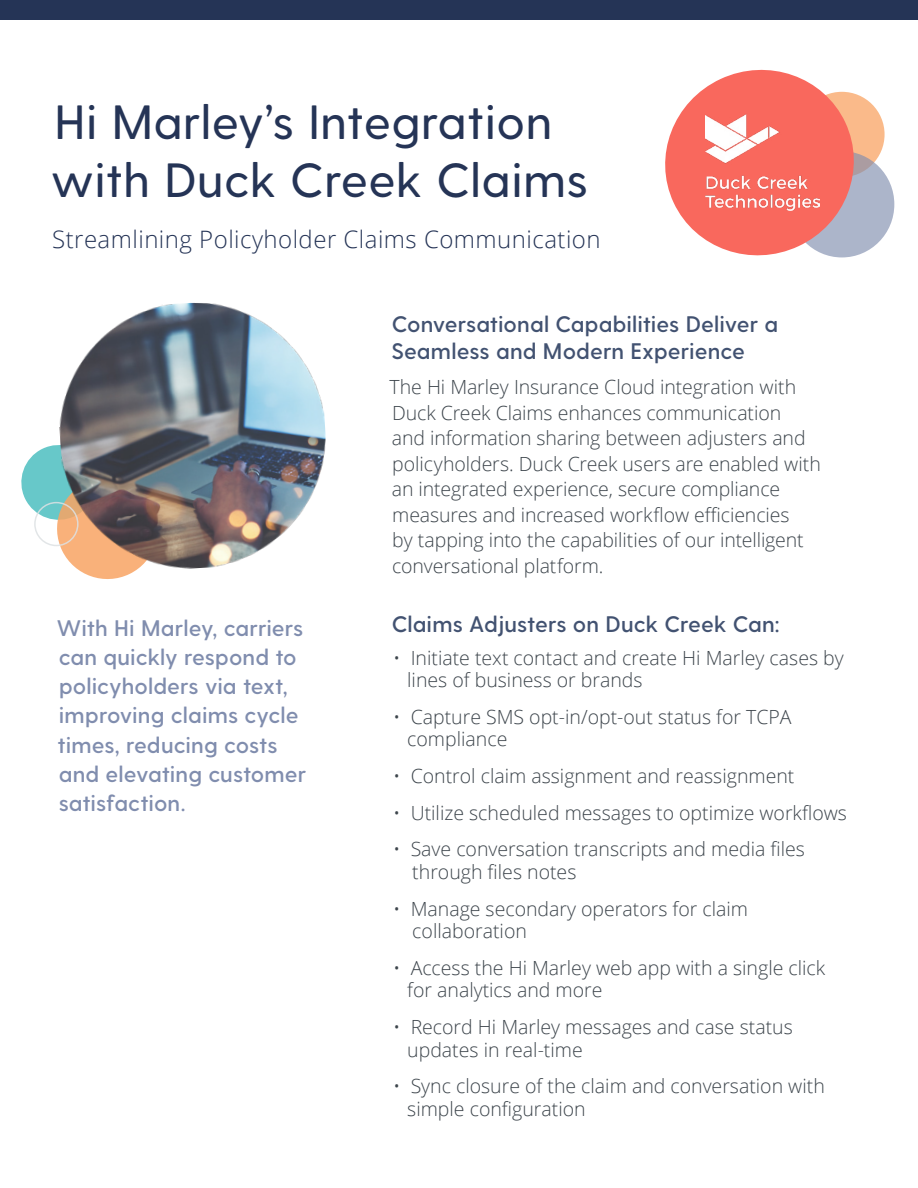
<style>
.page{position:relative;width:918px;height:1188px;background:#fff}
.page>*{position:absolute;margin:0;border:0;box-sizing:border-box;transform-origin:0 0}
.t1{font:500 48px/58.5px "Greycliff CF";letter-spacing:.01em;color:#253456}
.t2{font:300 24px "Open Sans";letter-spacing:.02em;color:#253456}
.t3{font:600 22.5px/29.2px "Greycliff CF";color:#808dae}
.t4{font:600 22.5px/27px "Greycliff CF";color:#425271}
.t5{font:300 19.5px/25.5px "Open Sans";color:#3d454c}
</style>
<div class="page">
<svg style="left:21px;top:445px;width:117px;height:134px"></svg>
<img style="left:59px;top:303px;width:267px;height:266px">
<div style="left:34px;top:502px;width:45px;height:44px;border:2px solid #dde1e3;border-radius:50%"></div>
<div style="left:799px;top:92px;width:86px;height:85px;background:#faba8a;border-radius:50%"></div>
<div style="left:789px;top:151px;width:105px;height:106px;background:#acb5ca;border-radius:50%"></div>
<img style="left:665px;top:70px;width:202px;height:188px">
<img style="left:706px;top:113px;width:114px;height:98px">
<div style="left:0;top:0;width:918px;height:19px;background:#253456"></div>
<h1 class="t1" style="left:51px;top:94px;width:539px">Hi Marley’s Integration with Duck Creek Claims</h1>
<p class="t2" style="left:52px;top:223px;width:550px">Streamlining Policyholder Claims Communication</p>
<p class="t4" style="left:391px;top:311px;width:388px">Conversational Capabilities Deliver a<br>Seamless and Modern Experience</p>
<p class="t5" style="left:389px;top:374px;width:433px">The Hi Marley Insurance Cloud integration with Duck Creek Claims enhances communication<br>and information sharing between adjusters and policyholders. Duck Creek users are enabled with an integrated experience, secure compliance measures and increased workflow efficiencies<br>by tapping into the capabilities of our intelligent conversational platform.</p>
<p class="t3" style="left:57px;top:614px;width:251px">With Hi Marley, carriers can quickly respond to policyholders via text, improving claims cycle times, reducing costs and elevating customer satisfaction.</p>
<p class="t4" style="left:392px;top:612px;width:389px">Claims Adjusters on Duck Creek Can:</p>
<p class="t5" style="left:407px;top:646px;width:438px;line-height:22.5px;text-indent:-14px">• Initiate text contact and create Hi Marley cases by lines of business or brands</p>
<p class="t5" style="left:407px;top:705px;width:386px;line-height:22.5px;text-indent:-14px">• Capture SMS opt-in/opt-out status for TCPA compliance</p>
<p class="t5" style="left:393px;top:763px;width:403px">• Control claim assignment and reassignment</p>
<p class="t5" style="left:393px;top:799px;width:455px">• Utilize scheduled messages to optimize workflows</p>
<p class="t5" style="left:412px;top:838px;width:394px;line-height:22.5px;text-indent:-19px">• Save conversation transcripts and media files through files notes</p>
<p class="t5" style="left:412px;top:897px;width:337px;line-height:22.5px;text-indent:-19px">• Manage secondary operators for claim collaboration</p>
<p class="t5" style="left:407px;top:956px;width:420px;line-height:22.5px;text-indent:-14px">• Access the Hi Marley web app with a single click for analytics and more</p>
<p class="t5" style="left:407px;top:1015px;width:387px;line-height:22.5px;text-indent:-14px">• Record Hi Marley messages and case status updates in real-time</p>
<p class="t5" style="left:407px;top:1074px;width:419px;line-height:22.5px;text-indent:-14px">• Sync closure of the claim and conversation with simple configuration</p>
</div>
